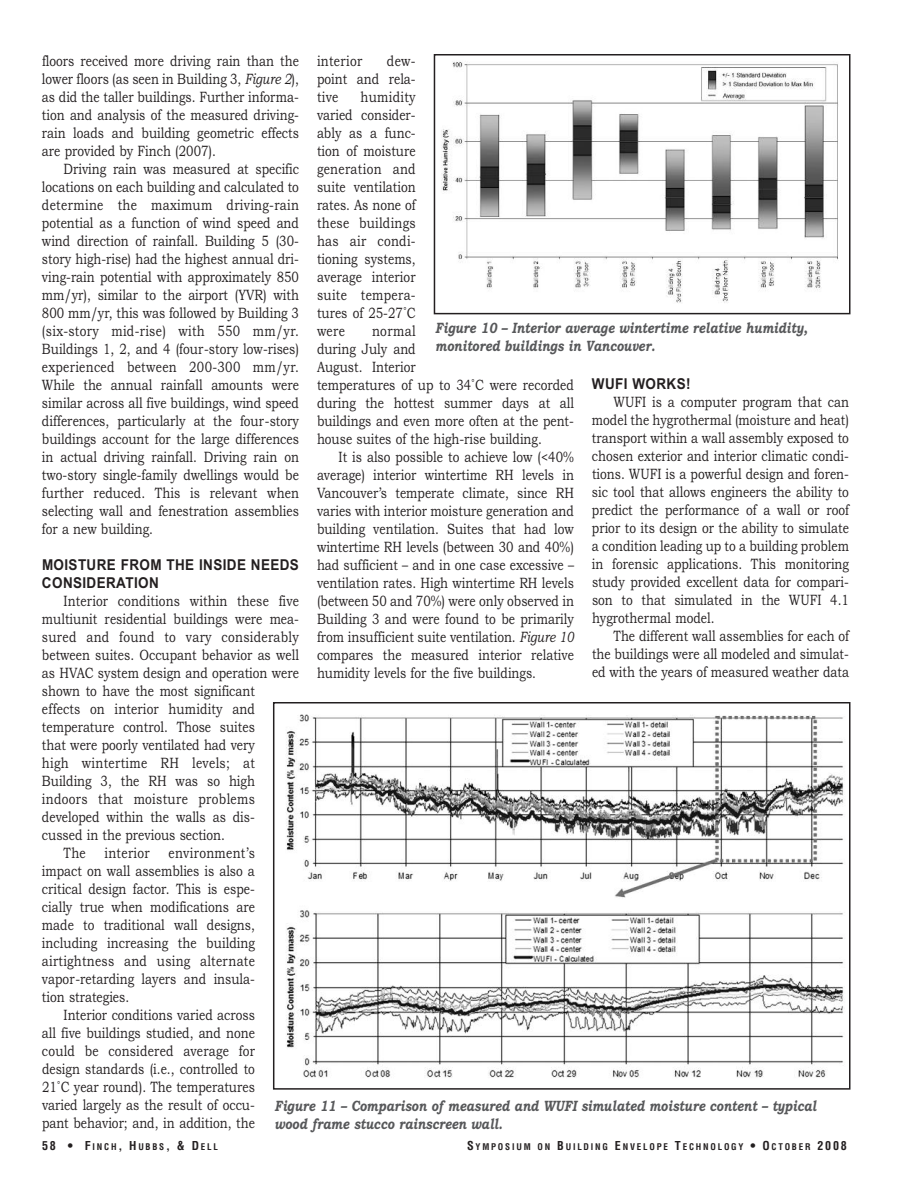
<style>
.page{position:relative;width:918px;height:1188px;background:#fff}
.page>*{position:absolute;margin:0;border:0;box-sizing:border-box;transform-origin:0 0}
.t1{font:15px/18px "Bookman Old Style";color:#231f20;text-align:justify;scale:.8 1}
.t2{font:italic 700 15px/18px "Bookman Old Style";color:#57585a;scale:.8 1}
.t3{font:15px "Bookman Old Style";letter-spacing:.025em;color:#231f20;scale:.8 1}
.t4{font:700 15px/18px "Arial";letter-spacing:.03em;color:#231f20;scale:.9 1}
.t5{font:15px "Bookman Old Style";letter-spacing:.02em;color:#231f20;scale:.8 1}
.t6{font:700 condensed 9px "Helvetica";letter-spacing:.2em;color:#231f20}
.s1{font-style:italic}
.s2{font-size:12px}
</style>
<div class="page">
<img style="left:441px;top:61px;width:397px;height:242px">
<div style="left:434px;top:54px;width:416px;height:260px;border:2px solid #231f20"></div>
<img style="left:286px;top:714px;width:558px;height:364px">
<div style="left:273px;top:702px;width:577px;height:388px;border:2px solid #231f20"></div>
<p class="t1" style="left:42px;top:52px;width:323px">floors received more driving rain than the lower floors (as seen in Building 3, <span class="s1">Figure 2</span>), as did the taller buildings. Further informa&shy;tion and analysis of the measured driving&shy;rain loads and building geometric effects are provided by Finch (2007).</p>
<p class="t1" style="left:42px;top:160px;width:323px;text-indent:22px">Driving rain was measured at specific locations on each building and calculated to determine the maximum driving-rain potential as a function of wind speed and wind direction of rainfall. Building 5 (30- story high-rise) had the highest annual dri&shy;ving-rain potential with approximately 850 mm/yr), similar to the airport (YVR) with 800 mm/yr, this was followed by Building 3 (six-story mid-rise) with 550 mm/yr.<br>Buildings 1, 2, and 4 (four-story low-rises) experienced between 200-300 mm/yr.<br>While the annual rainfall amounts were similar across all five buildings, wind speed differences, particularly at the four-story buildings account for the large differences in actual driving rainfall. Driving rain on two-story single-family dwellings would be further reduced. This is relevant when selecting wall and fenestration assemblies for a new building.</p>
<p class="t4" style="left:42px;top:556px;width:287px">MOISTURE FROM THE INSIDE NEEDS<br>CONSIDERATION</p>
<p class="t1" style="left:64px;top:592px;width:296px">Interior conditions within these five</p>
<p class="t1" style="left:42px;top:610px;width:323px">multiunit residential buildings were mea-</p>
<p class="t3" style="left:42px;top:628px;width:323px">sured and found to vary considerably</p>
<p class="t1" style="left:42px;top:646px;width:323px">between suites. Occupant behavior as well</p>
<p class="t1" style="left:42px;top:664px;width:323px">as HVAC system design and operation were</p>
<p class="t1" style="left:42px;top:682px;width:268px">shown to have the most significant</p>
<p class="t1" style="left:42px;top:700px;width:268px">effects on interior humidity and</p>
<p class="t1" style="left:42px;top:718px;width:268px">temperature control. Those suites</p>
<p class="t1" style="left:42px;top:736px;width:268px">that were poorly ventilated had very</p>
<p class="t3" style="left:42px;top:754px;width:268px">high wintertime RH levels; at</p>
<p class="t1" style="left:42px;top:772px;width:268px">Building 3, the RH was so high</p>
<p class="t3" style="left:42px;top:790px;width:268px">indoors that moisture problems</p>
<p class="t1" style="left:42px;top:808px;width:268px">developed within the walls as dis-</p>
<p class="t1" style="left:42px;top:826px;width:230px">cussed in the previous section.</p>
<p class="t3" style="left:64px;top:844px;width:241px">The interior environment’s</p>
<p class="t1" style="left:42px;top:862px;width:268px">impact on wall assemblies is also a</p>
<p class="t1" style="left:42px;top:880px;width:268px">critical design factor. This is espe-</p>
<p class="t1" style="left:42px;top:898px;width:268px">cially true when modifications are</p>
<p class="t1" style="left:42px;top:916px;width:268px">made to traditional wall designs,</p>
<p class="t1" style="left:42px;top:934px;width:268px">including increasing the building</p>
<p class="t5" style="left:42px;top:952px;width:268px">airtightness and using alternate</p>
<p class="t1" style="left:42px;top:970px;width:268px">vapor-retarding layers and insula-</p>
<p class="t1" style="left:42px;top:988px;width:111px">tion strategies.</p>
<p class="t1" style="left:64px;top:1006px;width:241px">Interior conditions varied across</p>
<p class="t1" style="left:42px;top:1024px;width:268px">all five buildings studied, and none</p>
<p class="t1" style="left:42px;top:1042px;width:268px">could be considered average for</p>
<p class="t1" style="left:42px;top:1060px;width:268px">design standards (i.e., controlled to</p>
<p class="t1" style="left:42px;top:1078px;width:268px">21˚C year round). The temperatures</p>
<p class="t1" style="left:42px;top:1096px;width:268px">varied largely as the result of occu-</p>
<p class="t1" style="left:42px;top:1114px;width:268px">pant behavior; and, in addition, the</p>
<p class="t1" style="left:317px;top:52px;width:125px;text-indent:70px">dew&shy;point and rela&shy;tive</p>
<p class="t3" style="left:317px;top:52px;width:58px">interior</p>
<p class="t1" style="left:317px;top:88px;width:125px;text-indent:44px">humidity varied consider&shy;ably as a func&shy;tion of moisture generation and suite ventilation rates. As none of these buildings has air condi&shy;tioning systems, average interior suite tempera&shy;tures of 25-27˚C were</p>
<p class="t2" style="left:435px;top:318px;width:467px">Figure 10 – Interior average wintertime relative humidity, monitored buildings in Vancouver.</p>
<p class="t1" style="left:317px;top:322px;width:323px;text-align:left;text-indent:55px">normal<br>during July and<br>August. Interior<br>temperatures of up to 34˚C were recorded during the hottest summer days at all buildings and even more often at the pent&shy;house suites of the high-rise building.</p>
<p class="t1" style="left:317px;top:448px;width:323px;text-indent:22px">It is also possible to achieve low (&lt;40% average) interior wintertime RH levels in Vancouver’s temperate climate, since RH varies with interior moisture generation and building ventilation. Suites that had low wintertime RH levels (between 30 and 40%) had sufficient – and in one case excessive – ventilation rates. High wintertime RH levels (between 50 and 70%) were only observed in Building 3 and were found to be primarily from insufficient suite ventilation. <span class="s1">Figure 10 </span>compares the measured interior relative humidity levels for the five buildings.</p>
<p class="t4" style="left:592px;top:375px;width:111px">WUFI WORKS!</p>
<p class="t1" style="left:592px;top:393px;width:323px;text-indent:22px">WUFI is a computer program that can model the hygrothermal (moisture and heat) transport within a wall assembly exposed to chosen exterior and interior climatic condi&shy;tions. WUFI is a powerful design and foren&shy;sic tool that allows engineers the ability to predict the performance of a wall or roof prior to its design or the ability to simulate a condition leading up to a building problem in forensic applications. This monitoring study provided excellent data for compari&shy;son to that simulated in the WUFI 4.1 hygrothermal model.</p>
<p class="t1" style="left:592px;top:627px;width:323px;text-indent:22px">The different wall assemblies for each of the buildings were all modeled and simulat&shy;ed with the years of measured weather data</p>
<p class="t2" style="left:274px;top:1096px;width:679px">Figure 11 – Comparison of measured and WUFI simulated moisture content – typical wood frame stucco rainscreen wall.</p>
<p class="t6" style="left:42px;top:1142px;width:178px"><span class="s2">58 • F</span>INCH<span class="s2">, H</span>UBBS<span class="s2">, &amp; D</span>ELL</p>
<p class="t6" style="left:467px;top:1142px;width:381px"><span class="s2">S</span>YMPOSIUM ON <span class="s2">B</span>UILDING <span class="s2">E</span>NVELOPE <span class="s2">T</span>ECHNOLOGY <span class="s2">• O</span>CTOBER <span class="s2">2008</span></p>
</div>
